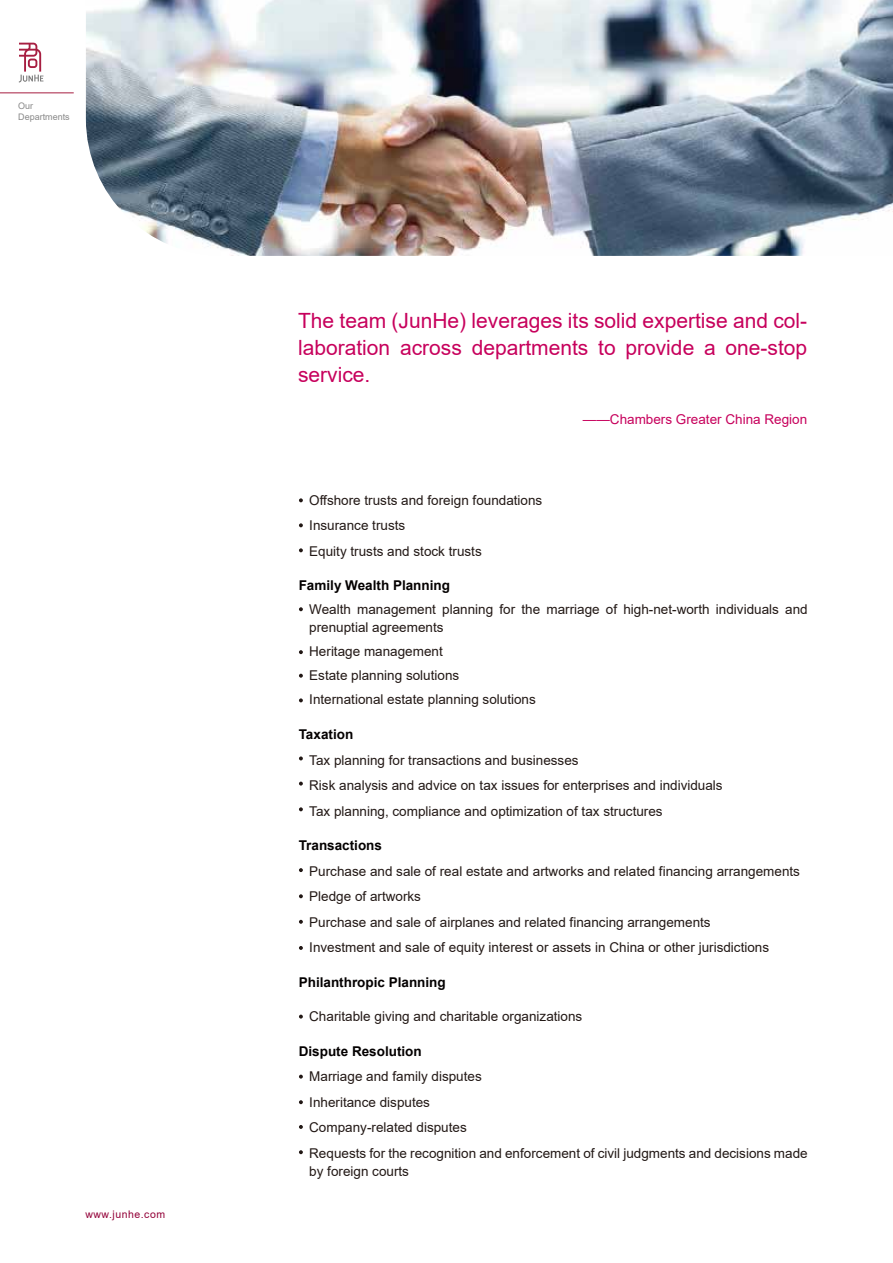
<style>
.page{position:relative;width:893px;height:1263px;background:#fff}
.page>*{position:absolute;margin:0;border:0;box-sizing:border-box;transform-origin:0 0}
.t1{font:21px/27px "Arial";color:#c7005c;text-align:justify}
.t2{font:13.5px/25.5px "Arial";color:#221815}
.t3{font:700 13.5px "Arial";color:#040000}
.t4{font:13.5px "Arial";color:#c7005c}
.t5{font:10.5px "Arial";letter-spacing:.05em;color:#930038}
.t6{font:9px/10.8px "Arial";color:#898989}
</style>
<div class="page">
<img style="left:86px;top:0;width:807px;height:256px">
<svg style="left:19px;top:43px;width:24px;height:40px"></svg>
<hr style="left:0;top:93px;width:74px;height:1px;background:#a71e41">
<svg style="left:299px;top:650px;width:4px;height:4px"></svg>
<svg style="left:299px;top:698px;width:4px;height:4px"></svg>
<svg style="left:299px;top:674px;width:4px;height:4px"></svg>
<svg style="left:299px;top:523px;width:4px;height:4px"></svg>
<svg style="left:299px;top:548px;width:4px;height:4px"></svg>
<svg style="left:299px;top:607px;width:4px;height:4px"></svg>
<svg style="left:299px;top:498px;width:4px;height:4px"></svg>
<svg style="left:299px;top:782px;width:4px;height:3px"></svg>
<svg style="left:299px;top:756px;width:4px;height:4px"></svg>
<svg style="left:299px;top:807px;width:4px;height:4px"></svg>
<svg style="left:299px;top:894px;width:4px;height:4px"></svg>
<svg style="left:299px;top:868px;width:4px;height:4px"></svg>
<svg style="left:299px;top:920px;width:4px;height:4px"></svg>
<svg style="left:299px;top:946px;width:4px;height:4px"></svg>
<svg style="left:299px;top:1100px;width:4px;height:4px"></svg>
<svg style="left:299px;top:1015px;width:4px;height:3px"></svg>
<svg style="left:299px;top:1075px;width:4px;height:3px"></svg>
<svg style="left:299px;top:1125px;width:4px;height:4px"></svg>
<svg style="left:299px;top:1150px;width:4px;height:4px"></svg>
<p class="t6" style="left:18px;top:101px;width:53px">Our<br>Departments</p>
<p class="t5" style="left:85px;top:1207px;width:81px">www.junhe.com</p>
<h1 class="t1" style="left:298px;top:307px;width:511px">The team (JunHe) leverages its solid expertise and col&shy;laboration across departments to provide a one-stop service.</h1>
<p class="t4" style="left:583px;top:410px;width:226px">——Chambers Greater China Region</p>
<p class="t2" style="left:309px;top:487px;width:235px">Offshore trusts and foreign foundations<br>Insurance trusts<br>Equity trusts and stock trusts</p>
<p class="t3" style="left:299px;top:576px;width:153px">Family Wealth Planning</p>
<p class="t2" style="left:309px;top:601px;width:500px;line-height:18px">Wealth management planning for the marriage of high-net-worth individuals and prenuptial agreements</p>
<p class="t2" style="left:309px;top:640px;width:228px;line-height:24px">Heritage management<br>Estate planning solutions<br>International estate planning solutions</p>
<p class="t3" style="left:299px;top:725px;width:56px">Taxation</p>
<p class="t2" style="left:309px;top:747px;width:415px">Tax planning for transactions and businesses<br>Risk analysis and advice on tax issues for enterprises and individuals<br>Tax planning, compliance and optimization of tax structures</p>
<p class="t3" style="left:299px;top:836px;width:85px">Transactions</p>
<p class="t2" style="left:309px;top:858px;width:492px">Purchase and sale of real estate and artworks and related financing arrangements Pledge of artworks<br>Purchase and sale of airplanes and related financing arrangements<br>Investment and sale of equity interest or assets in China or other jurisdictions</p>
<p class="t3" style="left:299px;top:972px;width:149px">Philanthropic Planning</p>
<p class="t2" style="left:309px;top:1003px;width:275px">Charitable giving and charitable organizations</p>
<p class="t3" style="left:299px;top:1041px;width:125px">Dispute Resolution</p>
<p class="t2" style="left:309px;top:1063px;width:500px">Marriage and family disputes<br>Inheritance disputes<br>Company-related disputes<br>Requests for the recognition and enforcement of civil judgments and decisions made</p>
<p class="t2" style="left:309px;top:1158px;width:101px">by foreign courts</p>
</div>
